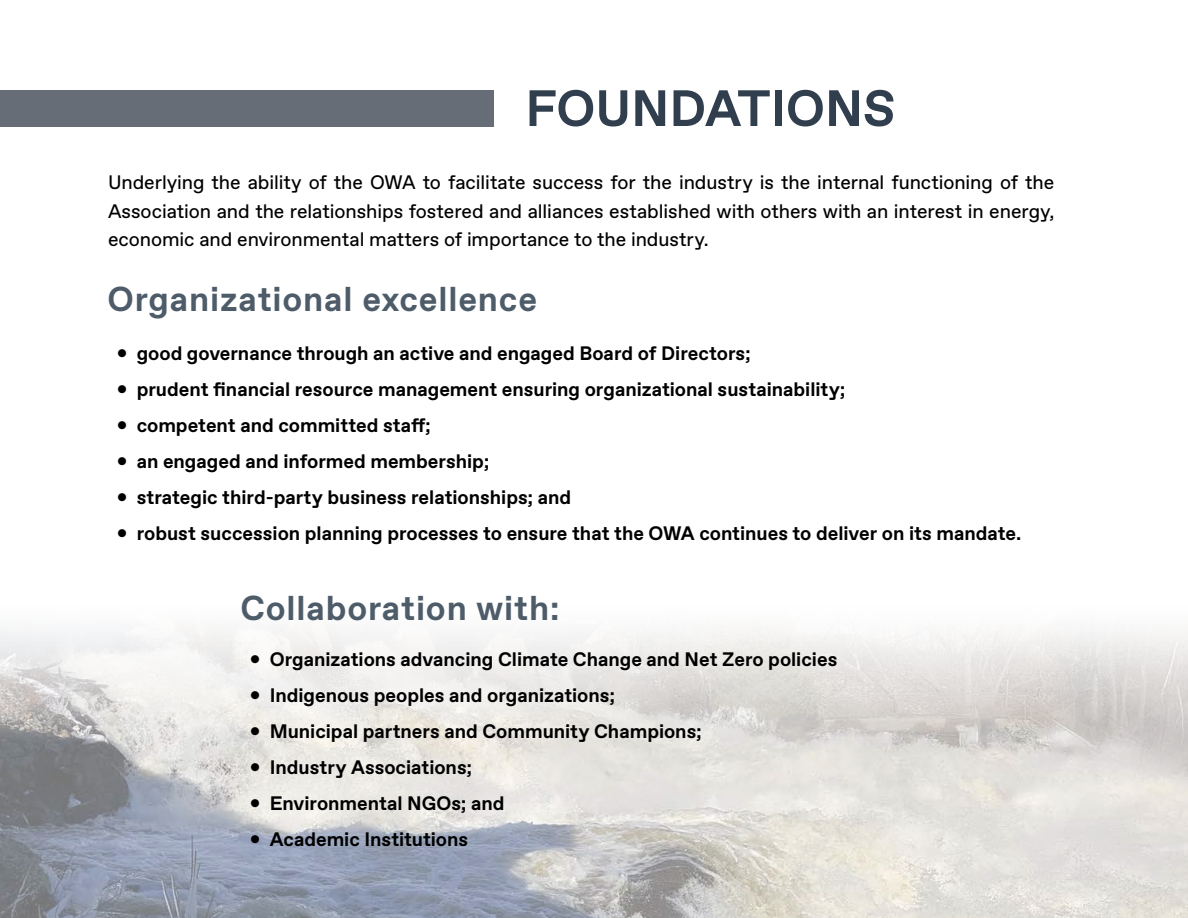
<style>
.page{position:relative;width:1188px;height:918px;background:#fff}
.page>*{position:absolute;margin:0;border:0;box-sizing:border-box;transform-origin:0 0}
.t1{font:700 51px "Favorit";color:#303e4e}
.t2{font:700 34.5px "Favorit";letter-spacing:.025em;color:#4e5c6a}
.t3{font:700 19.5px "Favorit";color:#000}
.t4{font:19.5px/28.5px "Favorit Pro";letter-spacing:-.005em;color:#000;text-align:justify}
</style>
<div class="page">
<div style="left:0;top:90px;width:493px;height:36px;background:#666d77"></div>
<img style="left:0;top:627px;width:1188px;height:291px">
<h1 class="t1" style="left:525px;top:74px;width:372px">FOUNDATIONS</h1>
<p class="t4" style="left:108px;top:168px;width:948px">Underlying the ability of the OWA to facilitate success for the industry is the internal functioning of the Association and the relationships fostered and alliances established with others with an interest in energy, economic and environmental matters of importance to the industry.</p>
<h2 class="t2" style="left:107px;top:276px;width:431px">Organizational excellence</h2>
<p class="t3" style="left:117px;top:340px;width:635px">• good governance through an active and engaged Board of Directors;</p>
<p class="t3" style="left:117px;top:376px;width:730px">• prudent financial resource management ensuring organizational sustainability;</p>
<p class="t3" style="left:117px;top:412px;width:316px">• competent and committed staff;</p>
<p class="t3" style="left:117px;top:448px;width:374px">• an engaged and informed membership;</p>
<p class="t3" style="left:117px;top:484px;width:456px">• strategic third-party business relationships; and</p>
<p class="t3" style="left:117px;top:520px;width:906px">• robust succession planning processes to ensure that the OWA continues to deliver on its mandate.</p>
<h2 class="t2" style="left:240px;top:585px;width:320px">Collaboration with:</h2>
<p class="t3" style="left:250px;top:646px;width:589px">• Organizations advancing Climate Change and Net Zero policies</p>
<p class="t3" style="left:250px;top:682px;width:367px">• Indigenous peoples and organizations;</p>
<p class="t3" style="left:250px;top:718px;width:453px">• Municipal partners and Community Champions;</p>
<p class="t3" style="left:250px;top:754px;width:224px">• Industry Associations;</p>
<p class="t3" style="left:250px;top:790px;width:256px">• Environmental NGOs; and</p>
<p class="t3" style="left:250px;top:826px;width:220px">• Academic Institutions</p>
</div>
